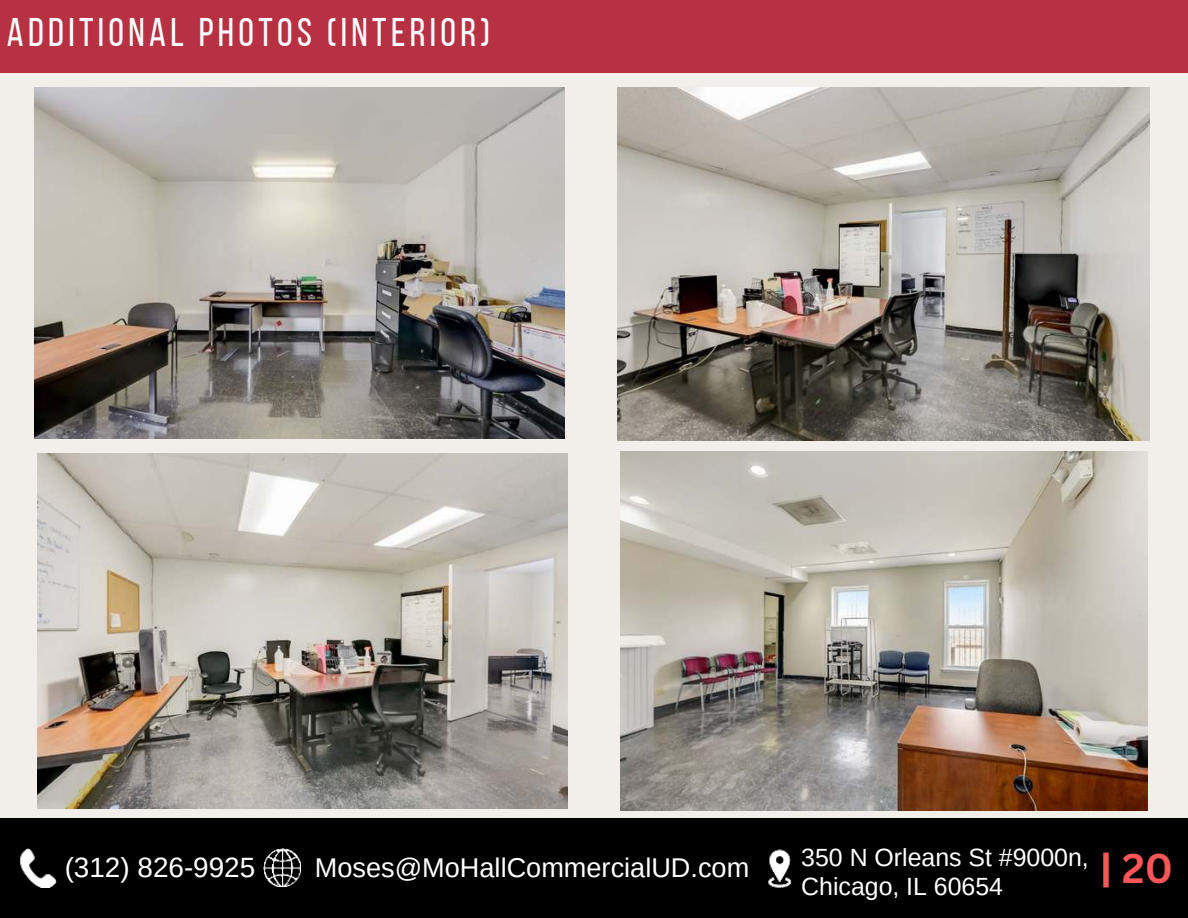
<style>
.page{position:relative;width:1188px;height:918px;background:#f2efeb}
.page>*{position:absolute;margin:0;border:0;box-sizing:border-box;transform-origin:0 0}
.t1{font:700 40.5px "Canva Sans";color:#ff5757}
.t2{font:39.9px "Bebas Neue";letter-spacing:.11em;color:#fff}
.t3{font:27.9px "Arimo";color:#fff}
.t4{font:27.15px "Arimo";color:#fff}
.t5{font:24.9px/29.2px "Arimo";color:#fff}
</style>
<div class="page">
<div style="left:0;top:818px;width:1188px;height:100px;background:#000"></div>
<img style="left:19px;top:849px;width:37px;height:38px">
<img style="left:263px;top:849px;width:37px;height:37px">
<img style="left:768px;top:849px;width:24px;height:39px">
<div style="left:0;top:0;width:1188px;height:72px;background:#b83143"></div>
<img style="left:35px;top:88px;width:530px;height:351px">
<img style="left:618px;top:88px;width:532px;height:352px">
<img style="left:37px;top:454px;width:530px;height:354px">
<img style="left:621px;top:452px;width:526px;height:359px">
<h2 class="t2" style="left:7px;top:11px;width:485px">ADDITIONAL PHOTOS (INTERIOR)</h2>
<p class="t3" style="left:65px;top:850px;width:192px">(312) 826-9925</p>
<p class="t5" style="left:801px;top:843px;width:289px">350 N Orleans St #9000n,<br>Chicago, IL 60654</p>
<p class="t4" style="left:315px;top:851px;width:436px">Moses@MoHallCommercialUD.com</p>
<h1 class="t1" style="left:1099px;top:844px;width:75px">| 20</h1>
<p class="t3" style="left:49px;top:846px;width:192px">(312) 826-9925</p>
</div>
